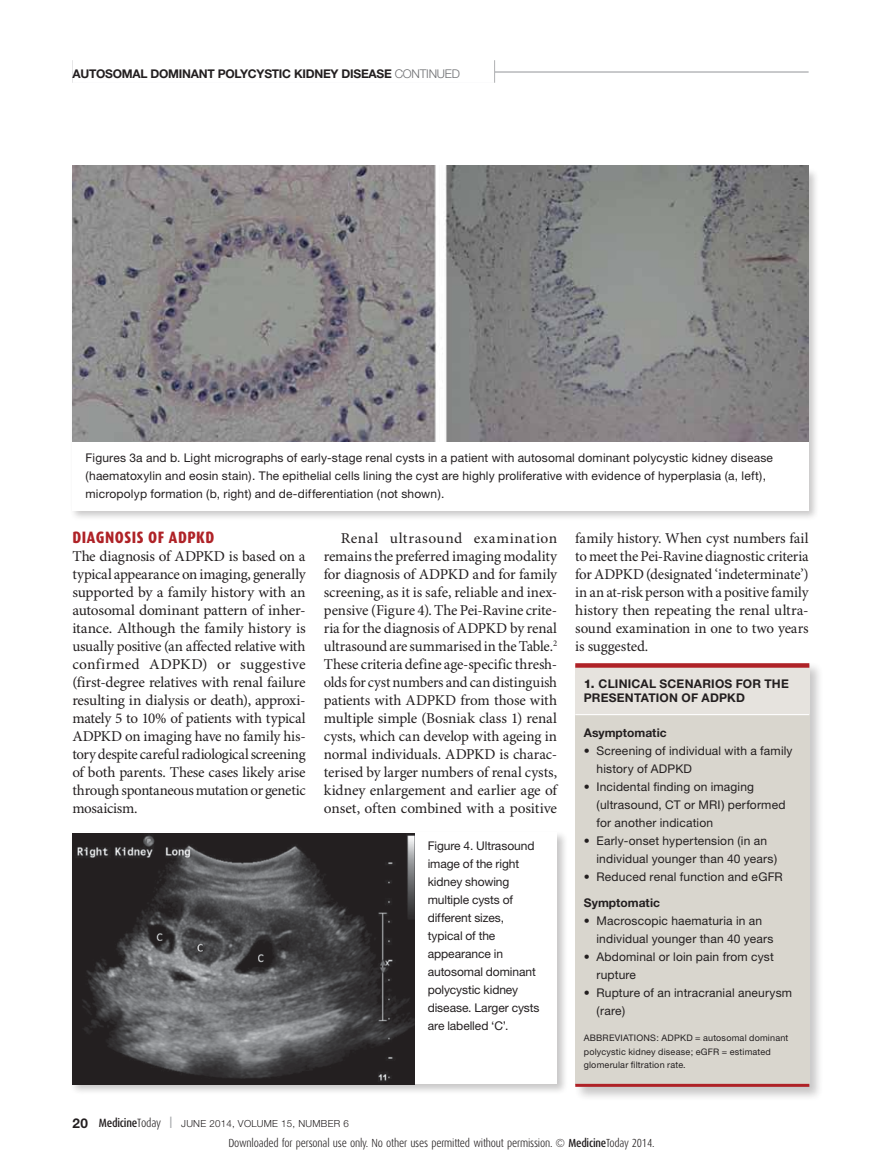
<style>
.page{position:relative;width:881px;height:1161px;background:#fff}
.page>*{position:absolute;margin:0;border:0;box-sizing:border-box;transform-origin:0 0}
.t1{font:800 16.5px "Dax Condensed";letter-spacing:.035em;color:#af2227}
.t2{font:15px/18px "Minion Pro";letter-spacing:-.01em;color:#231f20;text-align:justify}
.t3{font:12px/18px "Helvetica Neue";letter-spacing:.01em;color:#231f20}
.t4{font:700 12px "Helvetica Neue";color:#231f20}
.t5{font:700 12px "Helvetica Neue";letter-spacing:-.02em;color:#231f20}
.t6{font:700 12px "Helvetica Neue";letter-spacing:.02em;color:#231f20}
.t7{font:500 12px "Dax Condensed";letter-spacing:-.02em;color:#231f20}
.t8{font:300 11.7px "Dax Condensed";letter-spacing:-.02em;color:#231f20}
.t9{font:300 9.75px "Helvetica Neue";letter-spacing:.025em;color:#231f20}
.t10{font:9px/13.5px "Helvetica Neue";letter-spacing:.02em;color:#231f20}
.s1{font-weight:300;color:#6d6e71}
.s2{font-weight:800}
.s3{font-family:"Helvetica Neue";font-weight:700;font-size:13.5px}
.s4{font-weight:300}
.s5{font-weight:500}
</style>
<div class="page">
<hr style="left:72px;top:72px;width:736px;height:1px;background:#939598">
<div style="left:70px;top:168px;width:749px;height:354px;background:#231f20;opacity:.25"></div>
<div style="left:72px;top:170px;width:736px;height:341px;background:#fff"></div>
<img style="left:72px;top:166px;width:736px;height:275px">
<div style="left:573px;top:661px;width:250px;height:440px;background:#231f20;opacity:.25"></div>
<div style="left:575px;top:665px;width:234px;height:49px;background:#e6e3de"></div>
<div style="left:575px;top:714px;width:234px;height:371px;background:#d9d6ce"></div>
<hr style="left:575px;top:714px;width:234px;height:1px;background:#fff">
<div style="left:575px;top:663px;width:234px;height:5px;background:#af2227"></div>
<hr style="left:575px;top:1084px;width:234px;height:3px;background:#af2227">
<div style="left:70px;top:830px;width:498px;height:265px;background:#231f20;opacity:.25"></div>
<div style="left:72px;top:832px;width:485px;height:252px;background:#fff"></div>
<img style="left:72px;top:833px;width:343px;height:251px">
<div style="left:72px;top:53px;width:422px;height:30px;background:#fff"></div>
<p class="t5" style="left:72px;top:67px;width:389px">AUTOSOMAL DOMINANT POLYCYSTIC KIDNEY DISEASE <span class="s1">CONTINUED</span></p>
<p class="t3" style="left:86px;top:448px;width:688px">Figures 3a and b. Light micrographs of early-stage renal cysts in a patient with autosomal dominant polycystic kidney disease (haematoxylin and eosin stain). The epithelial cells lining the cyst are highly proliferative with evidence of hyperplasia (a, left), micropolyp formation (b, right) and de-differentiation (not shown).</p>
<p class="t1" style="left:72px;top:528px;width:143px">DIAGNOSIS OF ADPKD</p>
<p class="t2" style="left:72px;top:547px;width:235px">The diagnosis of ADPKD is based on a typical appearance on imaging, generally supported by a family history with an autosomal dominant pattern of inher&shy;itance. Although the family history is usually positive (an affected relative with confirmed ADPKD) or suggestive (first-degree relatives with renal failure resulting in dialysis or death), approxi&shy;mately 5 to 10% of patients with typical ADPKD on imaging have no family his&shy;tory despite careful radiological screening of both parents. These cases likely arise through spontaneous mutation or genetic mosaicism.</p>
<p class="t2" style="left:324px;top:529px;width:235px;text-indent:17px">Renal ultrasound examination remains the preferred imaging modality for diagnosis of ADPKD and for family screening, as it is safe, reliable and inex&shy;pensive (Figure 4). The Pei-Ravine crite&shy;ria for the diagnosis of ADPKD by renal ultrasound are summarised in the Table.<sup>2<br></sup>These criteria define age-specific thresh&shy;olds for cyst numbers and can distinguish patients with ADPKD from those with multiple simple (Bosniak class 1) renal cysts, which can develop with ageing in normal individuals. ADPKD is charac&shy;terised by larger numbers of renal cysts, kidney enlargement and earlier age of onset, often combined with a positive</p>
<p class="t2" style="left:575px;top:529px;width:235px">family history. When cyst numbers fail to meet the Pei-Ravine diagnostic criteria for ADPKD (designated ‘indeterminate’) in an at-risk person with a positive family history then repeating the renal ultra&shy;sound examination in one to two years is suggested.</p>
<p class="t4" style="left:583px;top:676px;width:31px"><span class="s2">1.</span> CLINI</p>
<p class="t6" style="left:631px;top:676px;width:157px">CAL SCENARIOS FOR THE</p>
<p class="t4" style="left:583px;top:690px;width:40px">PRESENT</p>
<p class="t4" style="left:640px;top:690px;width:16px">ATION</p>
<p class="t4" style="left:681px;top:690px;width:65px">OF ADPKD</p>
<p class="t4" style="left:583px;top:725px;width:84px">ASYMPTOMATIC</p>
<p class="t3" style="left:596px;top:741px;width:197px;text-indent:-13px">• Screening of individual with a family history of ADPKD</p>
<p class="t3" style="left:596px;top:777px;width:190px;text-indent:-13px">• Incidental finding on imaging (ultrasound, CT or MRI) performed for another indication</p>
<p class="t3" style="left:596px;top:831px;width:182px;text-indent:-13px">• Early-onset hypertension (in an individual younger than 40 years)</p>
<p class="t3" style="left:583px;top:867px;width:200px">• Reduced renal function and eGFR</p>
<p class="t4" style="left:583px;top:895px;width:78px">SYMPTOMATIC</p>
<p class="t3" style="left:596px;top:911px;width:178px;text-indent:-13px">• Macroscopic haematuria in an individual younger than 40 years</p>
<p class="t3" style="left:596px;top:947px;width:179px;text-indent:-13px">• Abdominal or loin pain from cyst rupture</p>
<p class="t3" style="left:596px;top:983px;width:197px;text-indent:-13px">• Rupture of an intracranial aneurysm (rare)</p>
<p class="t10" style="left:583px;top:1031px;width:206px">ABBREVIATIONS: ADPKD = autosomal dominant polycystic kidney disease; eGFR = estimated glomerular filtration rate.</p>
<p class="t3" style="left:427px;top:837px;width:113px">Figure 4. Ultrasound image of the right kidney showing multiple cysts of different sizes, typical of the appearance in autosomal dominant polycystic kidney disease. Larger cysts are labelled ‘C’.</p>
<p class="t7" style="left:72px;top:1116px;width:90px"><span class="s3">20</span> Medicine<span class="s4">Today</span></p>
<p class="t9" style="left:181px;top:1117px;width:169px">JUNE 2014, VOLUME 15, NUMBER 6</p>
<p class="t8" style="left:228px;top:1139px;width:427px">Downloaded for personal use only. No other uses permitted without permission. © <span class="s5">Medicine</span>Today 2014.</p>
</div>
